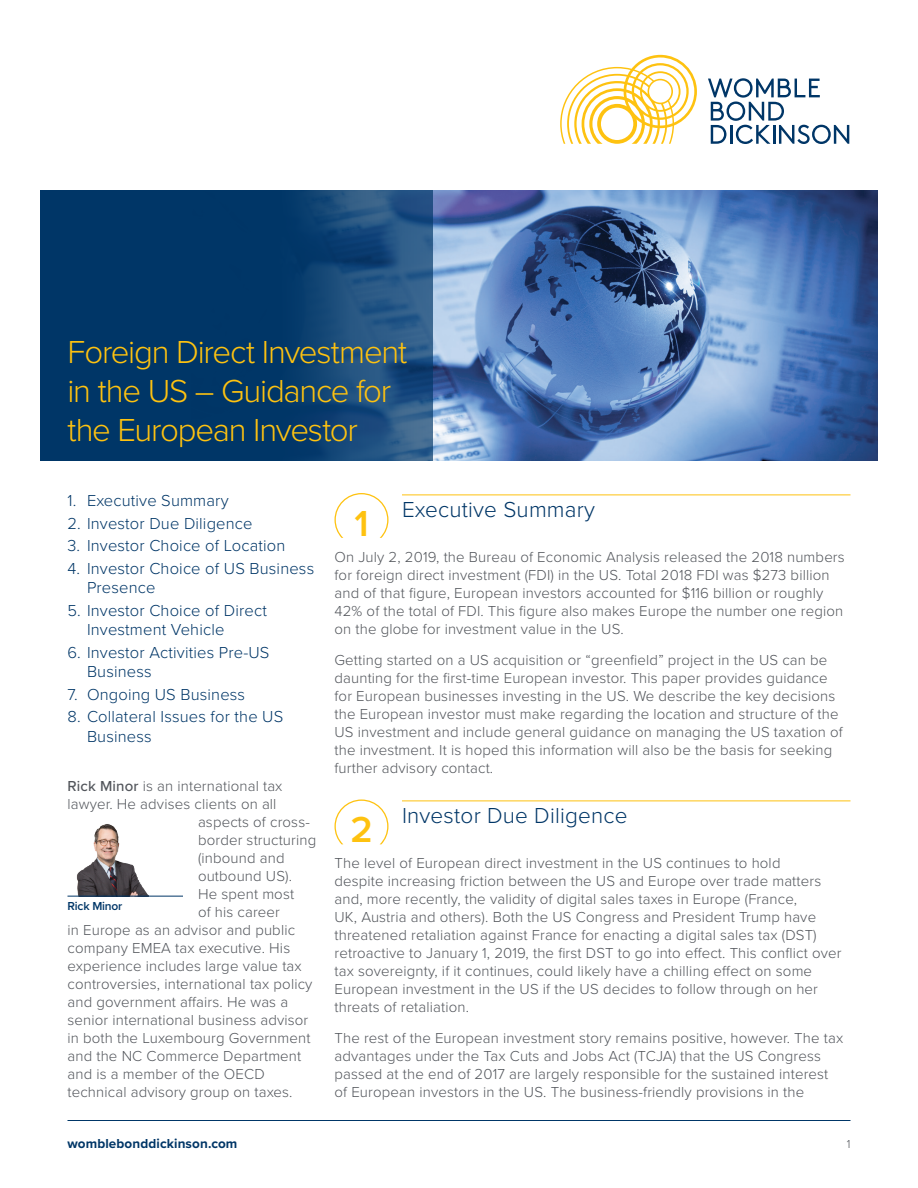
<style>
.page{position:relative;width:918px;height:1188px;background:#fff}
.page>*{position:absolute;margin:0;border:0;box-sizing:border-box;transform-origin:0 0}
.t1{font:600 37.5px "Proxima Nova";color:#fec210}
.t2{font:300 33px/39px "Proxima Nova";letter-spacing:-.04em;color:#fec210}
.t3{font:300 22.5px "Proxima Nova";letter-spacing:.01em;color:#003667}
.t4{font:300 16.5px/19.5px "Proxima Nova";letter-spacing:.01em;color:#003667}
.t5{font:300 15px/18px "Proxima Nova";letter-spacing:.01em;color:#52555b}
.t6{font:700 13.5px "Proxima Nova";letter-spacing:.01em;color:#003667}
.t7{font:600 12px "Proxima Nova";letter-spacing:-.015em;color:#003667}
.t8{font:300 12px "Proxima Nova";color:#52555b}
.s1{font-weight:500}
</style>
<div class="page">
<hr style="left:68px;top:1120px;width:782px;height:1px;background:#003667">
<img style="left:433px;top:190px;width:445px;height:271px">
<svg style="left:40px;top:190px;width:393px;height:271px;background:#0a3e6e"></svg>
<svg style="left:708px;top:78px;width:141px;height:66px"></svg>
<svg style="left:560px;top:55px;width:137px;height:89px"></svg>
<hr style="left:402px;top:495px;width:448px;height:1px;background:#fec210">
<hr style="left:402px;top:801px;width:448px;height:1px;background:#fec210">
<svg style="left:335px;top:493px;width:54px;height:45px"></svg>
<svg style="left:335px;top:800px;width:54px;height:44px"></svg>
<img style="left:77px;top:824px;width:73px;height:72px">
<hr style="left:68px;top:896px;width:115px;height:1px;background:#003667">
<h2 class="t2" style="left:68px;top:330px;width:341px">Foreign Direct Investment in the US – Guidance for the European Investor</h2>
<p class="t4" style="left:68px;top:490px;width:163px">1. Executive Summary</p>
<p class="t4" style="left:68px;top:512px;width:187px">2. Investor Due Diligence</p>
<p class="t4" style="left:68px;top:535px;width:219px">3. Investor Choice of Location</p>
<p class="t4" style="left:87px;top:557px;width:229px;text-indent:-20px">4. Investor Choice of US Business<br>Presence</p>
<p class="t4" style="left:87px;top:599px;width:181px;text-indent:-20px">5. Investor Choice of Direct<br>Investment Vehicle</p>
<p class="t4" style="left:87px;top:641px;width:184px;text-indent:-20px">6. Investor Activities Pre-US<br>Business</p>
<p class="t4" style="left:68px;top:683px;width:179px">7. Ongoing US Business</p>
<p class="t4" style="left:87px;top:706px;width:198px;text-indent:-20px">8. Collateral Issues for the US<br>Business</p>
<p class="t5" style="left:68px;top:776px;width:216px"><span class="s1">Rick Minor</span> is an international tax</p>
<p class="t5" style="left:68px;top:794px;width:211px">lawyer. He advises clients on all</p>
<p class="t5" style="left:198px;top:812px;width:113px">aspects of cross-</p>
<p class="t5" style="left:198px;top:830px;width:120px">border structuring</p>
<p class="t5" style="left:198px;top:848px;width:88px">(inbound and</p>
<p class="t5" style="left:198px;top:866px;width:96px">outbound US).</p>
<p class="t5" style="left:198px;top:884px;width:98px">He spent most</p>
<p class="t5" style="left:198px;top:902px;width:84px">of his career</p>
<p class="t5" style="left:68px;top:920px;width:229px">in Europe as an advisor and public</p>
<p class="t5" style="left:68px;top:938px;width:224px">company EMEA tax executive. His</p>
<p class="t5" style="left:68px;top:956px;width:236px">experience includes large value tax</p>
<p class="t5" style="left:68px;top:974px;width:247px">controversies, international tax policy</p>
<p class="t5" style="left:68px;top:992px;width:222px">and government affairs. He was a</p>
<p class="t5" style="left:68px;top:1010px;width:242px">senior international business advisor</p>
<p class="t5" style="left:68px;top:1028px;width:245px">in both the Luxembourg Government</p>
<p class="t5" style="left:68px;top:1046px;width:235px">and the NC Commerce Department</p>
<p class="t5" style="left:68px;top:1064px;width:199px">and is a member of the OECD</p>
<p class="t5" style="left:68px;top:1082px;width:227px">technical advisory group on taxes.</p>
<p class="t7" style="left:68px;top:897px;width:56px">Rick Minor</p>
<h3 class="t3" style="left:402px;top:493px;width:195px">Executive Summary</h3>
<p class="t5" style="left:334px;top:547px;width:512px">On July 2, 2019, the Bureau of Economic Analysis released the 2018 numbers for foreign direct investment (FDI) in the US. Total 2018 FDI was $273 billion and of that figure, European investors accounted for $116 billion or roughly 42% of the total of FDI. This figure also makes Europe the number one region on the globe for investment value in the US.</p>
<p class="t5" style="left:334px;top:651px;width:510px">Getting started on a US acquisition or “greenfield” project in the US can be daunting for the first-time European investor. This paper provides guidance for European businesses investing in the US. We describe the key decisions the European investor must make regarding the location and structure of the US investment and include general guidance on managing the US taxation of the investment. It is hoped this information will also be the basis for seeking further advisory contact.</p>
<h3 class="t3" style="left:402px;top:799px;width:227px">Investor Due Diligence</h3>
<p class="t5" style="left:334px;top:853px;width:509px">The level of European direct investment in the US continues to hold<br>despite increasing friction between the US and Europe over trade matters and, more recently, the validity of digital sales taxes in Europe (France,<br>UK, Austria and others). Both the US Congress and President Trump have threatened retaliation against France for enacting a digital sales tax (DST) retroactive to January 1, 2019, the first DST to go into effect. This conflict over tax sovereignty, if it continues, could likely have a chilling effect on some European investment in the US if the US decides to follow through on her threats of retaliation.</p>
<p class="t5" style="left:334px;top:1029px;width:510px">The rest of the European investment story remains positive, however. The tax advantages under the Tax Cuts and Jobs Act (TCJA) that the US Congress passed at the end of 2017 are largely responsible for the sustained interest of European investors in the US. The business-friendly provisions in the</p>
<h1 class="t1" style="left:354px;top:496px;width:16px">1</h1>
<h1 class="t1" style="left:350px;top:802px;width:24px">2</h1>
<p class="t6" style="left:68px;top:1133px;width:171px">womblebonddickinson.com</p>
<p class="t8" style="left:847px;top:1135px;width:5px">1</p>
</div>
